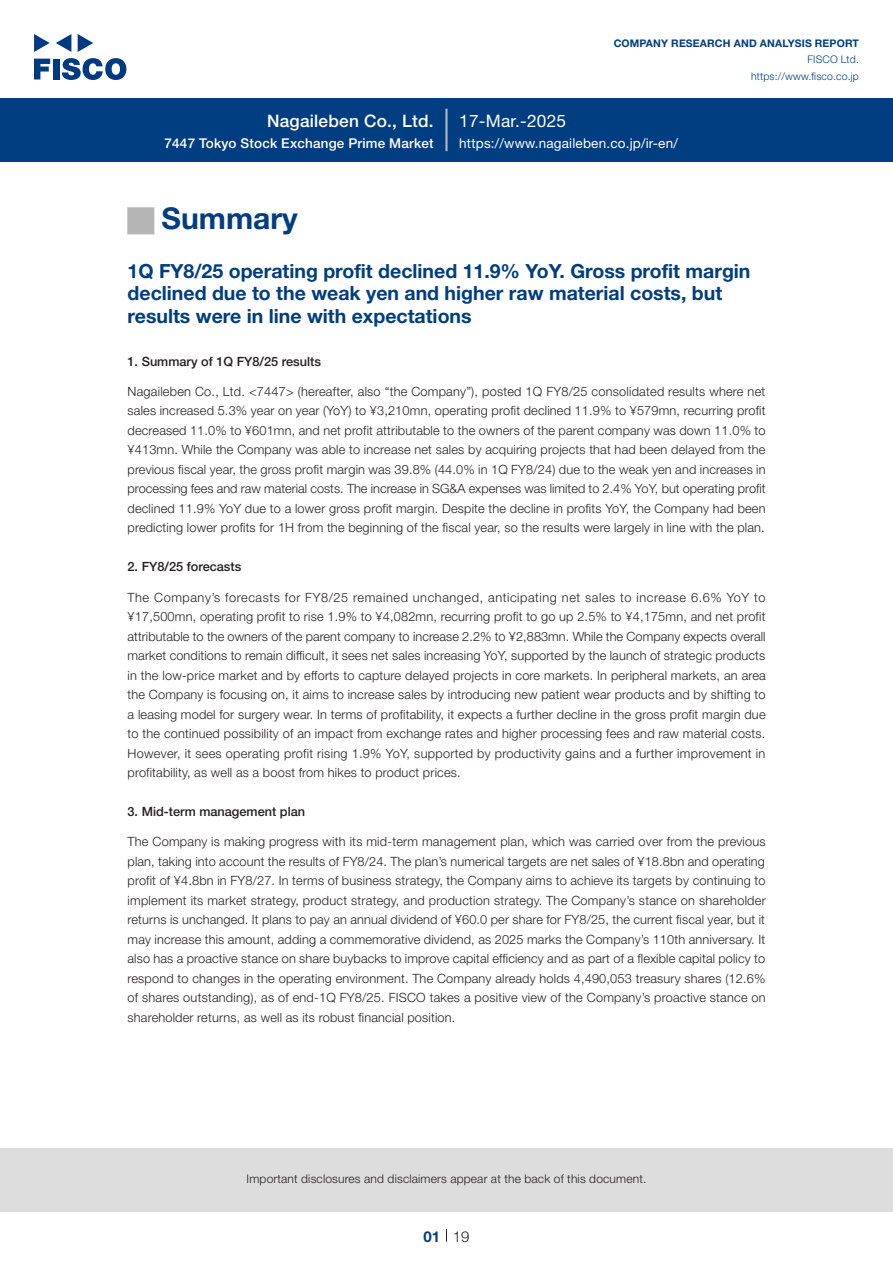
<style>
.page{position:relative;width:893px;height:1263px;background:#fff}
.page>*{position:absolute;margin:0;border:0;box-sizing:border-box;transform-origin:0 0}
.t1{font:700 30px "Helvetica Neue LT Std";color:#003d81}
.t2{font:27px "European Pi Std 1";color:#b5b5b6}
.中タイトル_e{font:700 19.5px/22.5px "Helvetica Neue LT Std";color:#003d81}
.t3{font:500 17.25px "Helvetica Neue LT Std";letter-spacing:.015em;color:#fff}
.t4{font:17.25px "Helvetica Neue LT Std";letter-spacing:.015em;color:#fff}
.t5{font:300 15px "Helvetica Neue LT Std";color:#231f20}
.t6{font:700 15px "Helvetica Neue LT Std";color:#003d81}
.t7{font:13.5px "Helvetica Neue LT Std";letter-spacing:.015em;color:#fff}
.t8{font:500 13.5px "Helvetica Neue LT Std";letter-spacing:.015em;color:#fff}
.本文_e{font:300 12.75px/19.5px "Helvetica Neue LT Std";letter-spacing:.015em;color:#231f20;text-align:justify}
.小タイトル_e{font:500 12.75px "Helvetica Neue LT Std";color:#231f20}
.t9{font:300 12px "Helvetica Neue LT Std";letter-spacing:.015em;color:#231f20}
.t10{font:700 10.5px "Helvetica Neue LT Std";letter-spacing:.015em;color:#003d81}
.t11{font:300 10.5px/16.5px "Helvetica Neue LT Std";letter-spacing:.015em;color:#003d81;text-align:right}
</style>
<div class="page">
<div style="left:0;top:1148px;width:893px;height:64px;background:#ddd"></div>
<svg style="left:34px;top:59px;width:16px;height:20px"></svg>
<div style="left:53px;top:59px;width:6px;height:20px;background:#003a83"></div>
<svg style="left:62px;top:58px;width:64px;height:22px"></svg>
<svg style="left:34px;top:34px;width:16px;height:18px"></svg>
<svg style="left:78px;top:34px;width:15px;height:18px"></svg>
<svg style="left:56px;top:34px;width:15px;height:18px"></svg>
<div style="left:0;top:98px;width:893px;height:64px;background:#003d81"></div>
<hr style="left:445px;top:109px;width:3px;height:42px;background:#b5b5b6">
<svg style="left:446px;top:1229px;width:1px;height:13px"></svg>
<h3 class="t3" style="left:267px;top:110px;width:168px">Nagaileben Co., Ltd.</h3>
<p class="t8" style="left:165px;top:135px;width:271px">7447 Tokyo Stock Exchange Prime Market</p>
<h3 class="t4" style="left:459px;top:110px;width:108px">17-Mar.-2025</h3>
<p class="t10" style="left:614px;top:37px;width:247px">COMPANY RESEARCH AND ANALYSIS REPORT</p>
<p class="t11" style="left:751px;top:51px;width:109px">FISCO Ltd. https://www.fisco.co j p.</p>
<p class="t7" style="left:459px;top:135px;width:220px">https://www.nagaileben. c o j p. -i r/ e n /</p>
<p class="t2" style="left:128px;top:206px;width:28px">■</p>
<p class="中タイトル_e" style="left:128px;top:259px;width:624px">Q1 FY8/25 operating profit declined 11.9% YoY. Gross profit margin declined due to the weak yen and higher raw material costs, but results were in line with expectations</p>
<p class="小タイトル_e" style="left:128px;top:354px;width:195px">1. Summary of Q1 FY8/25 results</p>
<p class="本文_e" style="left:128px;top:381px;width:640px">Nagaileben Co., Ltd &lt;. 7447&gt; (hereafter, also “the Company”), posted Q1 FY8/25 consolidated results where net sales increased 5.3% year on year (YoY) to ¥3,210mn, operating profit declined 11.9% to ¥579mn, recurring profit decreased 11.0% to ¥601mn, and net profit attributable to the owners of the parent company was down 11.0% to ¥413mn. While the Company was able to increase net sales by acquiring projects that had been delayed from the previous fiscal year, the gross profit margin was 39.8% (44.0% in Q1 FY8/24) due to the weak yen and increases in processing fees and raw material costs. The increase in SG&amp;A expenses was limited to 2.4% YoY, but operating profit declined 11.9% YoY due to a lower gross profit margin. Despite the decline in profits YoY, the Company had been predicting lower profits for H1 from the beginning of the fiscal year, so the results were largely in line with the plan.</p>
<p class="小タイトル_e" style="left:128px;top:559px;width:115px">2. FY8/25 forecasts</p>
<p class="本文_e" style="left:128px;top:587px;width:640px">The Company s’ forecasts for FY8/25 remained unchanged, anticipating net sales to increase 6.6% YoY to ¥17,500mn, operating profit to rise 1.9% to ¥4,082mn, recurring profit to go up 2.5% to ¥4,175mn, and net profit attributable to the owners of the parent company to increase 2.2% to ¥2,883mn. While the Company expects overall market conditions to remain difficult it, sees net sales increasing YoY, supported by the launch of strategic products in the low-price market and by efforts to capture delayed projects in core markets In. peripheral markets, an area the Company is focusing on it, aims to increase sales by introducing new patient wear products and by shifting to a leasing model for surgery wear In. terms of profitability it, expects a further decline in the gross profit margin due to the continued possibility of an impact from exchange rates and higher processing fees and raw material costs.<br>However it, sees operating profit rising 1.9% YoY, supported by productivity gains and a further improvement in profitability, as well as a boost from hikes to product prices.</p>
<p class="小タイトル_e" style="left:128px;top:804px;width:179px">3. Mid-term management plan</p>
<p class="本文_e" style="left:128px;top:832px;width:640px">The Company is making progress with its mid-term management plan, which was carried over from the previous plan, taking into account the results of FY8/24. The plan s’ numerical targets are net sales of ¥18.8bn and operating profit of ¥4.8bn in FY8/27. In terms of business strategy, the Company aims to achieve its targets by continuing to implement its market strategy, product strategy, and production strategy. The Company s’ stance on shareholder returns is unchanged It. plans to pay an annual dividend of ¥60.0 per share for FY8/25, the current fiscal year, but it may increase this amount, adding a commemorative dividend, as 2025 marks the Company s’ 110th anniversary It. also has a proactive stance on share buybacks to improve capital efficiency and as part of a flexible capital policy to respond to changes in the operating environment. The Company already holds 4,490,053 treasury shares )12.6% of shares outstanding ,) as of end-1Q FY8/25. FISCO takes a positive view of the Company s’ proactive stance on shareholder returns, as well as its robust financial position.</p>
<p class="t1" style="left:162px;top:200px;width:138px">Summary</p>
<p class="t9" style="left:247px;top:1171px;width:401px">Important disclosures and disclaimers appear at the back of this document.</p>
<p class="t6" style="left:423px;top:1227px;width:18px">01</p>
<p class="t5" style="left:453px;top:1227px;width:18px">19</p>
</div>
